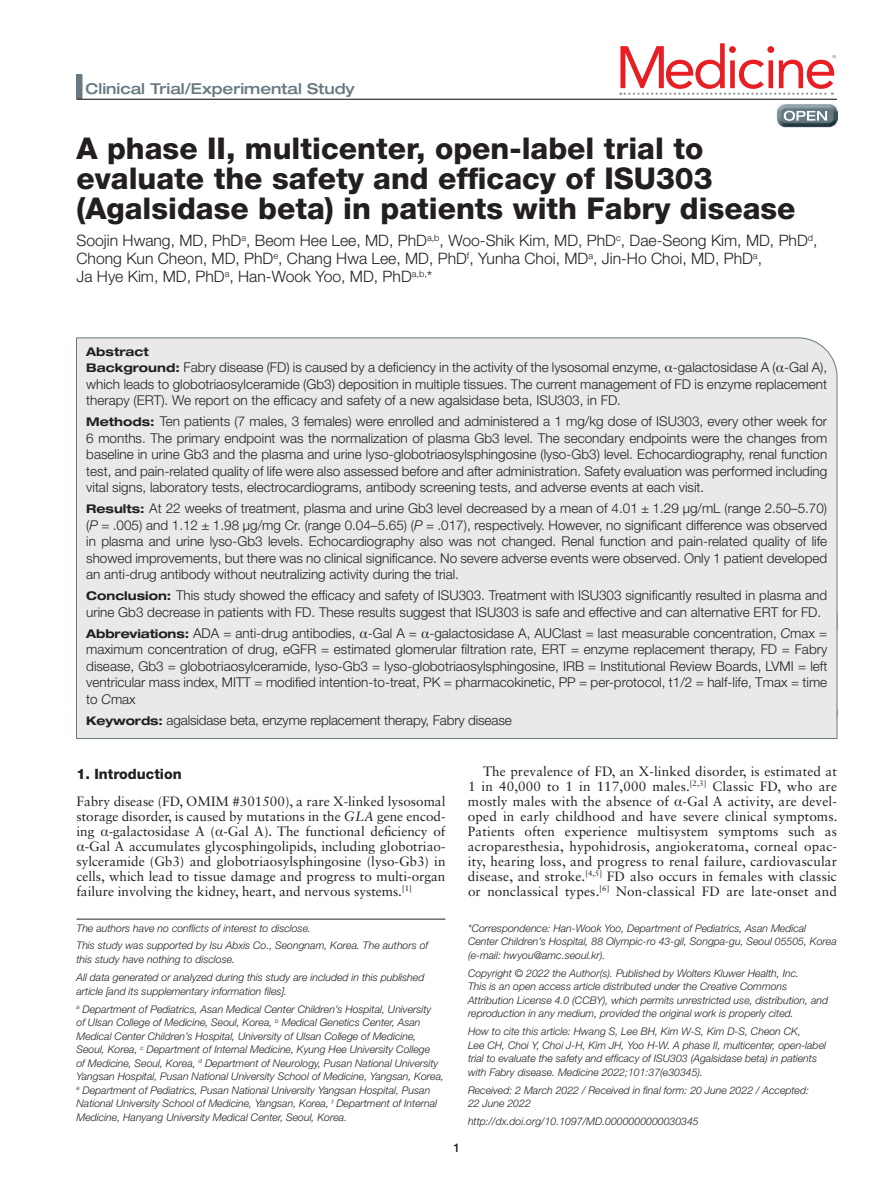
<style>
.page{position:relative;width:891px;height:1188px;background:#fff}
.page>*{position:absolute;margin:0;border:0;box-sizing:border-box;transform-origin:0 0}
.t1{font:59.4px "Avenir";letter-spacing:-.06em;color:#e71e24}
.t2{font:800 30px/30px "Helvetica Neue LT Std";color:#231f20}
.t3{font:300 15.75px/18px "Helvetica Neue LT Std";color:#231f20}
.t4{font:500 expanded 15px "Helvetica Neue LT Std";color:#667981}
.t5{font:800 14.25px "Helvetica Neue LT Std";color:#231f20}
.t6{font:300 13.5px/16.5px "Helvetica Neue LT Std";color:#231f20;text-align:justify}
.t7{font:13.5px/15px "Sabon LT Std";letter-spacing:.005em;color:#231f20;text-align:justify}
.t8{font:700 expanded 12px "Helvetica Neue LT Std";color:#231f20}
.t9{font:500 12px "Helvetica Neue LT Std";color:#231f20}
.t10{font:italic 300 10.5px/13.5px "Helvetica Neue LT Std";color:#231f20}
.t11{font:500 10.35px "Akzidenz Grotesk BE";color:#909295}
.s1{font-weight:700;font-stretch:expanded;font-size:12px}
.s2{font-family:"Gandhari Unicode";font-weight:400}
.s3{font-style:italic}
.s4{font-family:"Gandhari Unicode"}
</style>
<div class="page">
<div style="left:76px;top:74px;width:6px;height:25px;background:#677981"></div>
<hr style="left:76px;top:99px;width:761px;height:1px;background:#231f20">
<img style="left:776px;top:104px;width:61px;height:24px">
<svg style="left:784px;top:111px;width:43px;height:10px"></svg>
<svg style="left:620px;top:93px;width:213px;height:2px"></svg>
<div style="left:76px;top:337px;width:762px;height:294px;background:#e9e9e9"></div>
<div style="left:76px;top:614px;width:761px;height:104px;background:#e9e9e9"></div>
<div style="left:76px;top:709px;width:761px;height:30px;background:#e9e9e9"></div>
<div style="left:76px;top:709px;width:761px;height:30px;border:1px solid #677981"></div>
<hr style="left:76px;top:919px;width:370px;height:1px;background:#231f20">
<p class="t4" style="left:86px;top:80px;width:271px">Clinical Trial/Experimental Study</p>
<h1 class="t1" style="left:615px;top:33px;width:223px">Medicine</h1>
<p class="t11" style="left:832px;top:52px;width:6px">®</p>
<h2 class="t2" style="left:76px;top:134px;width:721px">A phase II, multicenter, open-label trial to evaluate the safety and efficacy of ISU303 (Agalsidase beta) in patients with Fabry disease</h2>
<p class="t3" style="left:76px;top:231px;width:742px">Soojin Hwang, MD, PhD<sup>a</sup>, Beom Hee Lee, MD, PhD<sup>a,b</sup>, Woo-Shik Kim, MD, PhD<sup>c</sup>, Dae-Seong Kim, MD, PhD<sup>d</sup>,<br>Chong Kun Cheon, MD, PhD<sup>e</sup>, Chang Hwa Lee, MD, PhD<sup>f</sup>, Yunha Choi, MD<sup>a</sup>, Jin-Ho Choi, MD, PhD<sup>a</sup>,<br>Ja Hye Kim, MD, PhD<sup>a</sup>, Han-Wook Yoo, MD, PhD<sup>a,b,</sup>*</p>
<p class="t8" style="left:86px;top:344px;width:64px">Abstract</p>
<p class="t6" style="left:86px;top:359px;width:743px"><span class="s1">Background:</span> Fabry disease (FD) is caused by a deficiency in the activity of the lysosomal enzyme, <span class="s2">α</span>-galactosidase A (<span class="s2">α</span>-Gal A), which leads to globotriaosylceramide (Gb3) deposition in multiple tissues. The current management of FD is enzyme replacement therapy (ERT). We report on the efficacy and safety of a new agalsidase beta, ISU303, in FD.</p>
<p class="t6" style="left:86px;top:413px;width:743px"><span class="s1">Methods:</span> Ten patients (7 males, 3 females) were enrolled and administered a 1 mg/kg dose of ISU303, every other week for 6 months. The primary endpoint was the normalization of plasma Gb3 level. The secondary endpoints were the changes from baseline in urine Gb3 and the plasma and urine lyso-globotriaosylsphingosine (lyso-Gb3) level. Echocardiography, renal function test, and pain-related quality of life were also assessed before and after administration. Safety evaluation was performed including vital signs, laboratory tests, electrocardiograms, antibody screening tests, and adverse events at each visit.</p>
<p class="t6" style="left:86px;top:500px;width:743px"><span class="s1">Results:</span> At 22 weeks of treatment, plasma and urine Gb3 level decreased by a mean of 4.01 ± 1.29 μg/mL (range 2.50–5.70) (<span class="s3">P</span> = .005) and 1.12 ± 1.98 μg/mg Cr. (range 0.04–5.65) (<span class="s3">P</span> = .017), respectively. However, no significant difference was observed in plasma and urine lyso-Gb3 levels. Echocardiography also was not changed. Renal function and pain-related quality of life showed improvements, but there was no clinical significance. No severe adverse events were observed. Only 1 patient developed an anti-drug antibody without neutralizing activity during the trial.</p>
<p class="t6" style="left:86px;top:587px;width:742px"><span class="s1">Conclusion:</span> This study showed the efficacy and safety of ISU303. Treatment with ISU303 significantly resulted in plasma and urine Gb3 decrease in patients with FD. These results suggest that ISU303 is safe and effective and can alternative ERT for FD.</p>
<p class="t6" style="left:86px;top:625px;width:743px"><span class="s1">Abbreviations:</span> ADA = anti-drug antibodies, <span class="s2">α</span>-Gal A = <span class="s2">α</span>-galactosidase A, AUClast = last measurable concentration, <span class="s3">C</span>max = maximum concentration of drug, eGFR = estimated glomerular filtration rate, ERT = enzyme replacement therapy, FD = Fabry disease, Gb3 = globotriaosylceramide, lyso-Gb3 = lyso-globotriaosylsphingosine, IRB = Institutional Review Boards, LVMI = left ventricular mass index, MITT = modified intention-to-treat, PK = pharmacokinetic, PP = per-protocol, t1/2 = half-life, Tmax = time to <span class="s3">C</span>max</p>
<p class="t6" style="left:86px;top:712px;width:427px"><span class="s1">Keywords:</span> agalsidase beta, enzyme replacement therapy, Fabry disease</p>
<p class="t5" style="left:76px;top:765px;width:107px">1. Introduction</p>
<p class="t7" style="left:76px;top:794px;width:371px">Fabry disease (FD, OMIM #301500), a rare X-linked lysosomal storage disorder, is caused by mutations in the <span class="s3">GLA</span> gene encod&shy;ing <span class="s4">α</span>-galactosidase A (<span class="s4">α</span>-Gal A). The functional deficiency of <span class="s4">α</span>-Gal A accumulates glycosphingolipids, including globotriao&shy;sylceramide (Gb3) and globotriaosylsphingosine (lyso-Gb3) in cells, which lead to tissue damage and progress to multi-organ failure involving the kidney, heart, and nervous systems.<sup>[1]</sup></p>
<p class="t7" style="left:468px;top:764px;width:371px;text-indent:15px">The prevalence of FD, an X-linked disorder, is estimated at 1 in 40,000 to 1 in 117,000 males.<sup>[2,3]</sup> Classic FD, who are mostly males with the absence of <span class="s4">α</span>-Gal A activity, are devel&shy;oped in early childhood and have severe clinical symptoms.<br>Patients often experience multisystem symptoms such as acroparesthesia, hypohidrosis, angiokeratoma, corneal opac&shy;ity, hearing loss, and progress to renal failure, cardiovascular disease, and stroke.<sup>[4,5]</sup> FD also occurs in females with classic or nonclassical types.<sup>[6]</sup> Non-classical FD are late-onset and</p>
<p class="t10" style="left:76px;top:919px;width:353px;line-height:18px">The authors have no conflicts of interest to disclose.<br>This study was supported by Isu Abxis Co., Seongnam, Korea. The authors of</p>
<p class="t10" style="left:76px;top:950px;width:349px;line-height:18px">this study have nothing to disclose.<br>All data generated or analyzed during this study are included in this published</p>
<p class="t10" style="left:76px;top:982px;width:356px;line-height:18px">article [and its supplementary information files].<br><sup>a</sup> Department of Pediatrics, Asan Medical Center Children’s Hospital, University</p>
<p class="t10" style="left:76px;top:1015px;width:369px">of Ulsan College of Medicine, Seoul, Korea, <sup>b</sup> Medical Genetics Center, Asan Medical Center Children’s Hospital, University of Ulsan College of Medicine, Seoul, Korea, <sup>c</sup> Department of Internal Medicine, Kyung Hee University College<br>of Medicine, Seoul, Korea, <sup>d</sup> Department of Neurology, Pusan National University Yangsan Hospital, Pusan National University School of Medicine, Yangsan, Korea, <sup>e</sup> Department of Pediatrics, Pusan National University Yangsan Hospital, Pusan National University School of Medicine, Yangsan, Korea, <sup>f</sup> Department of Internal Medicine, Hanyang University Medical Center, Seoul, Korea.</p>
<p class="t9" style="left:453px;top:1140px;width:8px">1</p>
<p class="t10" style="left:468px;top:921px;width:370px">*Correspondence: Han-Wook Yoo, Department of Pediatrics, Asan Medical<br>Center Children’s Hospital, 88 Olympic-ro 43-gil, Songpa-gu, Seoul 05505, Korea (e-mail: hwyou@amc.seoul.kr).</p>
<p class="t10" style="left:468px;top:966px;width:362px">Copyright © 2022 the Author(s). Published by Wolters Kluwer Health, Inc.<br>This is an open access article distributed under the Creative Commons Attribution License 4.0 (CCBY), which permits unrestricted use, distribution, and reproduction in any medium, provided the original work is properly cited.</p>
<p class="t10" style="left:468px;top:1024px;width:360px">How to cite this article: Hwang S, Lee BH, Kim W-S, Kim D-S, Cheon CK,<br>Lee CH, Choi Y, Choi J-H, Kim JH, Yoo H-W. A phase II, multicenter, open-label trial to evaluate the safety and efficacy of ISU303 (Agalsidase beta) in patients with Fabry disease. Medicine 2022;101:37(e30345).</p>
<p class="t10" style="left:468px;top:1083px;width:343px">Received: 2 March 2022 / Received in final form: 20 June 2022 / Accepted:<br>22 June 2022</p>
<p class="t10" style="left:468px;top:1114px;width:232px">http://dx.doi.org/10.1097/MD.0000000000030345</p>
</div>
